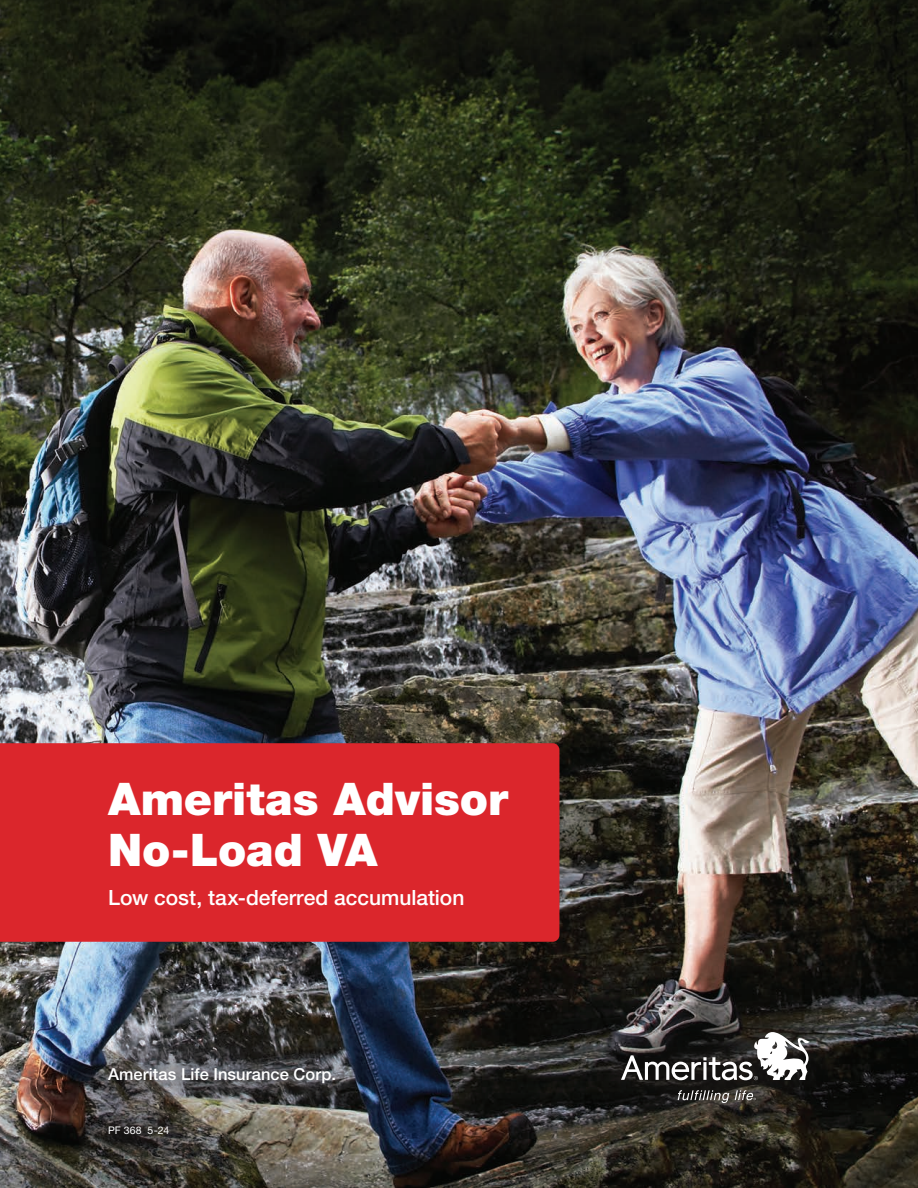
<style>
.page{position:relative;width:918px;height:1188px;background:#fff}
.page>*{position:absolute;margin:0;border:0;box-sizing:border-box;transform-origin:0 0}
.doc_title{font:900 45px/51px "Helvetica Neue LT Std";color:#fff}
.sec_doc_title{font:500 21px "Helvetica Neue LT Std";color:#fff}
.hel_body{font:500 16.5px "Helvetica Neue LT Std";letter-spacing:.005em;color:#fff}
.blk_disclosure{font:10.5px "Helvetica Neue LT Std";letter-spacing:.01em;color:#fff}
</style>
<div class="page">
<img style="left:0;top:0;width:918px;height:1188px">
<div style="left:0;top:743px;width:559px;height:199px;background:#db262c"></div>
<div style="left:80px;top:1097px;width:117px;height:65px;background:#231f20;opacity:.75"></div>
<div style="left:567px;top:976px;width:299px;height:184px;background:#231f20;opacity:.75"></div>
<svg style="left:678px;top:1090px;width:78px;height:13px"></svg>
<svg style="left:621px;top:1032px;width:189px;height:48px"></svg>
<div style="left:67px;top:1025px;width:309px;height:100px;background:#231f20;opacity:.75"></div>
<div style="left:86px;top:1045px;width:270px;height:60px;background:#231f20;opacity:.91"></div>
<p class="doc_title" style="left:108px;top:774px;width:402px">Ameritas Advisor<br>No-Load VA</p>
<p class="sec_doc_title" style="left:108px;top:885px;width:358px">Low cost, tax-deferred accumulation</p>
<p class="hel_body" style="left:108px;top:1064px;width:229px">Ameritas Life Insurance Corp.</p>
<p class="blk_disclosure" style="left:108px;top:1124px;width:63px">PF 368 5-24</p>
</div>
